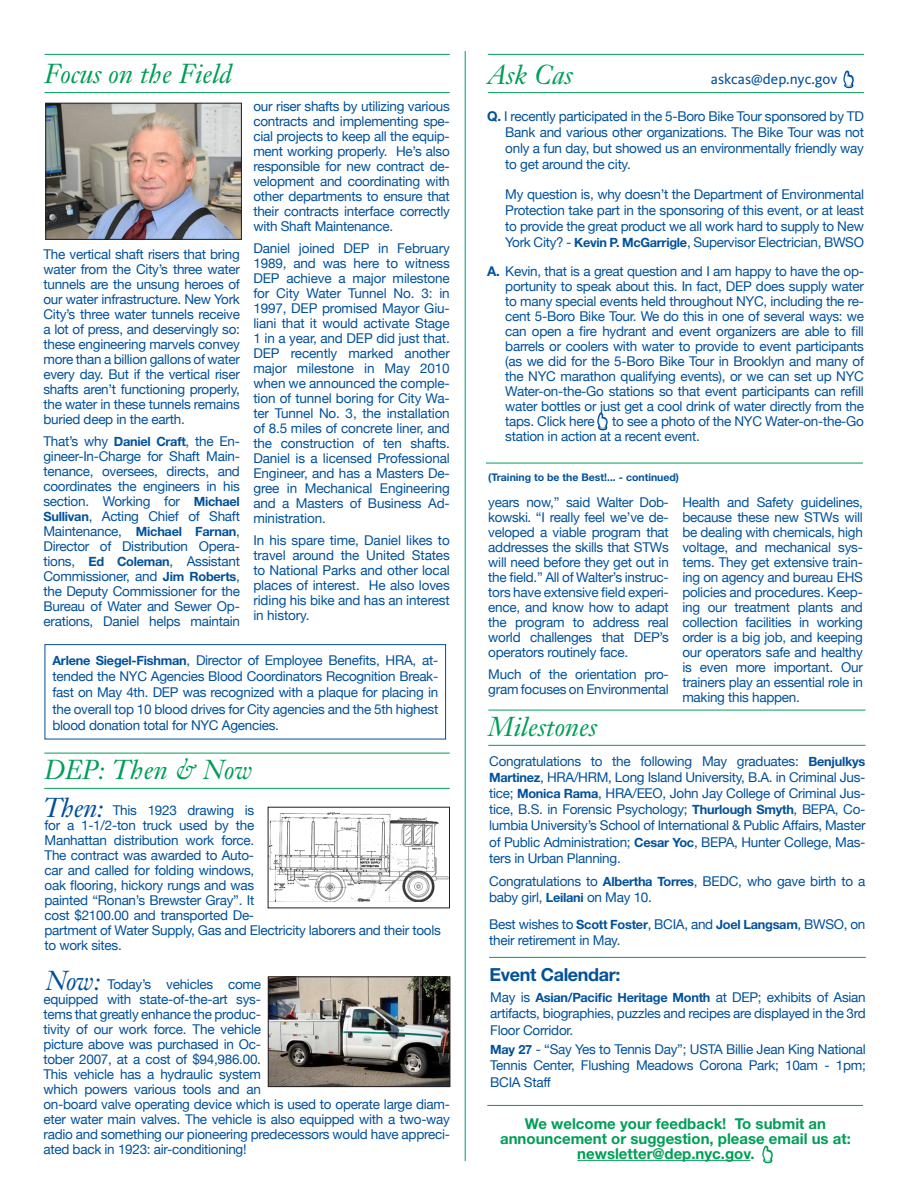
<style>
.page{position:relative;width:918px;height:1188px;background:#fff}
.page>*{position:absolute;margin:0;border:0;box-sizing:border-box;transform-origin:0 0}
.t1{font:italic 27px "Janson Text";color:#009e57}
.body{font:italic 27px "Janson Text";letter-spacing:-.02em;color:#01519b}
.body-2{font:700 18px "Helvetica Neue";letter-spacing:-.02em;color:#01519b}
.t2{font:700 15px/15px "Helvetica Neue";color:#009e57;text-align:center}
.t3{font:15px "Kievit";color:#01519b}
.body-3{font:13.5px/15px "Helvetica Neue";letter-spacing:-.02em;color:#01519b;text-align:justify}
.t4{font:700 10.5px "Helvetica Neue";color:#01519b}
.s1{font-weight:700;font-size:12.75px}
.s2{font-weight:700}
</style>
<div class="page">
<hr style="left:45px;top:54px;width:405px;height:1px;background:#009e57">
<hr style="left:45px;top:92px;width:405px;height:1px;background:#009e57">
<hr style="left:465px;top:51px;width:1px;height:1110px;background:#009e57">
<img style="left:47px;top:105px;width:193px;height:133px">
<div style="left:45px;top:103px;width:197px;height:137px;border:1px solid #231f20"></div>
<hr style="left:577px;top:1160px;width:173px;height:1px;background:#009e57">
<hr style="left:488px;top:54px;width:376px;height:1px;background:#009e57">
<hr style="left:488px;top:92px;width:376px;height:1px;background:#009e57">
<hr style="left:489px;top:957px;width:377px;height:1px;background:#009e57">
<hr style="left:487px;top:1105px;width:376px;height:1px;background:#009e57">
<img style="left:270px;top:812px;width:178px;height:90px">
<img style="left:270px;top:978px;width:178px;height:107px">
<div style="left:268px;top:976px;width:182px;height:111px;border:1px solid #231f20"></div>
<hr style="left:486px;top:463px;width:377px;height:1px;background:#009e57">
<div style="left:45px;top:644px;width:401px;height:95px;border:1px solid #01519b"></div>
<hr style="left:488px;top:710px;width:377px;height:1px;background:#009e57">
<hr style="left:488px;top:745px;width:377px;height:1px;background:#009e57">
<hr style="left:44px;top:753px;width:406px;height:1px;background:#009e57">
<hr style="left:44px;top:788px;width:406px;height:1px;background:#009e57">
<svg style="left:761px;top:1104px;width:13px;height:60px"></svg>
<svg style="left:597px;top:412px;width:11px;height:19px"></svg>
<svg style="left:842px;top:53px;width:13px;height:41px"></svg>
<p class="t1" style="left:45px;top:57px;width:189px">Focus on the Field</p>
<p class="body-3" style="left:44px;top:247px;width:198px">The vertical shaft risers that bring water from the City’s three water tunnels are the unsung heroes of our water infrastructure. New York City’s three water tunnels receive a lot of press, and deservingly so: these engineering marvels convey more than a billion gallons of water every day. But if the vertical riser shafts aren’t functioning properly, the water in these tunnels remains buried deep in the earth.</p>
<p class="body-3" style="left:44px;top:434px;width:198px">That’s why <span class="s1">Daniel Craft</span>, the En&shy;gineer-In-Charge for Shaft Main&shy;tenance, oversees, directs, and coordinates the engineers in his section. Working for <span class="s1">Michael Sullivan</span>, Acting Chief of Shaft Maintenance, <span class="s1">Michael Farnan</span>, Director of Distribution Opera&shy;tions, <span class="s1">Ed Coleman</span>, Assistant Commissioner, and <span class="s1">Jim Roberts</span>, the Deputy Commissioner for the Bureau of Water and Sewer Op&shy;erations, Daniel helps maintain</p>
<p class="body-3" style="left:253px;top:99px;width:198px">our riser shafts by utilizing various contracts and implementing spe&shy;cial projects to keep all the equip&shy;ment working properly. He’s also responsible for new contract de&shy;velopment and coordinating with other departments to ensure that their contracts interface correctly with Shaft Maintenance.</p>
<p class="body-3" style="left:253px;top:240px;width:198px">Daniel joined DEP in February 1989, and was here to witness DEP achieve a major milestone for City Water Tunnel No. 3: in 1997, DEP promised Mayor Giu&shy;liani that it would activate Stage 1 in a year, and DEP did just that.<br>DEP recently marked another major milestone in May 2010 when we announced the comple&shy;tion of tunnel boring for City Wa&shy;ter Tunnel No. 3, the installation of 8.5 miles of concrete liner, and the construction of ten shafts.<br>Daniel is a licensed Professional Engineer, and has a Masters De&shy;gree in Mechanical Engineering and a Masters of Business Ad&shy;ministration.</p>
<p class="body-3" style="left:253px;top:532px;width:198px">In his spare time, Daniel likes to travel around the United States to National Parks and other local places of interest. He also loves riding his bike and has an interest in history.</p>
<p class="body-3" style="left:52px;top:652px;width:387px;line-height:16.2px"><span class="s1">Arlene Siegel-Fishman</span>, Director of Employee Benefits, HRA, at&shy;tended the NYC Agencies Blood Coordinators Recognition Break&shy;fast on May 4th. DEP was recognized with a plaque for placing in the overall top 10 blood drives for City agencies and the 5th highest blood donation total for NYC Agencies.</p>
<p class="t1" style="left:44px;top:754px;width:210px">DEP: Then &amp; Now</p>
<p class="body" style="left:44px;top:791px;width:62px">Then:</p>
<p class="body-3" style="left:45px;top:803px;width:398px;text-align:left;text-indent:68px">This 1923 drawing is<br>for a 1-1/2-ton truck used by the<br>Manhattan distribution work force.<br>The contract was awarded to Auto-<br>car and called for folding windows,<br>oak flooring, hickory rungs and was<br>painted “Ronan’s Brewster Gray”. It<br>cost $2100.00 and transported De-<br>partment of Water Supply, Gas and Electricity laborers and their tools to work sites.</p>
<p class="body" style="left:46px;top:964px;width:56px">Now:</p>
<p class="body-3" style="left:44px;top:977px;width:408px;text-align:left;text-indent:64px">Today’s vehicles come<br>equipped with state-of-the-art sys-<br>tems that greatly enhance the produc-<br>tivity of our work force. The vehicle<br>picture above was purchased in Oc-<br>tober 2007, at a cost of $94,986.00.<br>This vehicle has a hydraulic system<br>which powers various tools and an<br>on-board valve operating device which is used to operate large diam&shy;eter water main valves. The vehicle is also equipped with a two-way radio and something our pioneering predecessors would have appreci&shy;ated back in 1923: air-conditioning!</p>
<p class="t1" style="left:488px;top:58px;width:86px">Ask Cas</p>
<p class="t3" style="left:711px;top:70px;width:128px">askcas@dep.nyc.gov</p>
<p class="body-3" style="left:505px;top:107px;width:360px;line-height:16.2px;text-indent:-18px"><span class="s2">Q.</span> I recently participated in the 5-Boro Bike Tour sponsored by TD Bank and various other organizations. The Bike Tour was not only a fun day, but showed us an environmentally friendly way to get around the city.</p>
<p class="body-3" style="left:505px;top:186px;width:360px;line-height:16.2px">My question is, why doesn’t the Department of Environmental Protection take part in the sponsoring of this event, or at least to provide the great product we all work hard to supply to New York City? - <span class="s1">Kevin P. McGarrigle</span>, Supervisor Electrician, BWSO</p>
<p class="body-3" style="left:505px;top:263px;width:360px;text-indent:-18px"><span class="s2">A.</span> Kevin, that is a great question and I am happy to have the op&shy;portunity to speak about this. In fact, DEP does supply water to many special events held throughout NYC, including the re&shy;cent 5-Boro Bike Tour. We do this in one of several ways: we can open a fire hydrant and event organizers are able to fill barrels or coolers with water to provide to event participants (as we did for the 5-Boro Bike Tour in Brooklyn and many of the NYC marathon qualifying events), or we can set up NYC Water-on-the-Go stations so that event participants can refill water bottles or just get a cool drink of water directly from the taps. Click here</p>
<p class="body-3" style="left:505px;top:413px;width:360px;text-indent:107px">to see a photo of the NYC Water-on-the-Go station in action at a recent event.</p>
<p class="t4" style="left:488px;top:471px;width:192px">(Training to be the Best!... - continued)</p>
<p class="body-3" style="left:488px;top:494px;width:182px">years now,” said Walter Dob&shy;kowski. “I really feel we’ve de&shy;veloped a viable program that addresses the skills that STWs will need before they get out in the field.” All of Walter’s instruc&shy;tors have extensive field experi&shy;ence, and know how to adapt the program to address real world challenges that DEP’s operators routinely face.</p>
<p class="body-3" style="left:488px;top:666px;width:182px">Much of the orientation pro&shy;gram focuses on Environmental</p>
<p class="body-3" style="left:682px;top:494px;width:182px">Health and Safety guidelines, because these new STWs will be dealing with chemicals, high voltage, and mechanical sys&shy;tems. They get extensive train&shy;ing on agency and bureau EHS policies and procedures. Keep&shy;ing our treatment plants and collection facilities in working order is a big job, and keeping our operators safe and healthy is even more important. Our trainers play an essential role in making this happen.</p>
<p class="t1" style="left:488px;top:710px;width:110px">Milestones</p>
<p class="body-3" style="left:489px;top:753px;width:378px;line-height:16.2px">Congratulations to the following May graduates: <span class="s1">Benjulkys Martinez</span>, HRA/HRM, Long Island University, B.A. in Criminal Jus&shy;tice; <span class="s1">Monica Rama</span>, HRA/EEO, John Jay College of Criminal Jus&shy;tice, B.S. in Forensic Psychology; <span class="s1">Thurlough Smyth</span>, BEPA, Co&shy;lumbia University’s School of International &amp; Public Affairs, Master of Public Administration; <span class="s1">Cesar Yoc</span>, BEPA, Hunter College, Mas&shy;ters in Urban Planning.</p>
<p class="body-3" style="left:489px;top:873px;width:378px;line-height:16.2px">Congratulations to <span class="s1">Albertha Torres</span>, BEDC, who gave birth to a baby girl, <span class="s1">Leilani</span> on May 10.</p>
<p class="body-3" style="left:489px;top:916px;width:378px;line-height:16.2px">Best wishes to <span class="s1">Scott Foster</span>, BCIA, and <span class="s1">Joel Langsam</span>, BWSO, on their retirement in May.</p>
<p class="body-2" style="left:490px;top:964px;width:132px">Event Calendar:</p>
<p class="body-3" style="left:490px;top:989px;width:377px;line-height:16.2px">May is <span class="s1">Asian/Pacific Heritage Month</span> at DEP; exhibits of Asian artifacts, biographies, puzzles and recipes are displayed in the 3rd Floor Corridor.</p>
<p class="body-3" style="left:490px;top:1041px;width:377px;line-height:16.2px"><span class="s1">May 27</span> - “Say Yes to Tennis Day”; USTA Billie Jean King National Tennis Center, Flushing Meadows Corona Park; 10am - 1pm; BCIA Staff</p>
<p class="t2" style="left:500px;top:1116px;width:352px">We welcome your feedback! To submit an announcement or suggestion, please email us at:</p>
<p class="t2" style="left:577px;top:1146px;width:179px">newsletter@dep.nyc.gov.</p>
</div>
